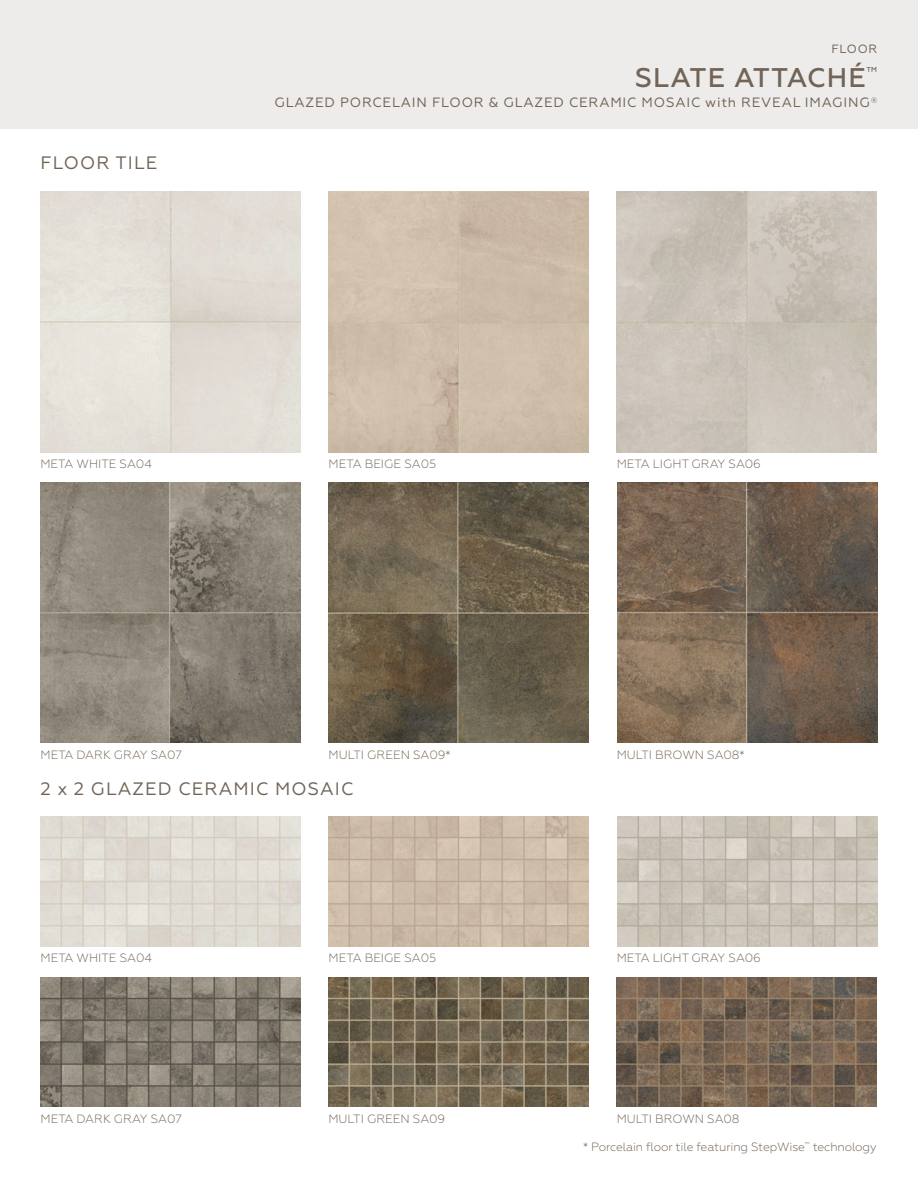
<style>
.page{position:relative;width:918px;height:1188px;background:#fff}
.page>*{position:absolute;margin:0;border:0;box-sizing:border-box;transform-origin:0 0}
.t1{font:500 27px "Geometria";letter-spacing:.04em;color:#726457}
.t2{font:18px "Geometria";letter-spacing:.06em;color:#726457}
.t3{font:13.5px "Geometria";letter-spacing:.06em;color:#726457}
.t4{font:300 12px "Geometria";color:#726457}
.t5{font:12px "Geometria";letter-spacing:.06em;color:#726457}
</style>
<div class="page">
<div style="left:0;top:0;width:918px;height:129px;background:#eeecea"></div>
<img style="left:40px;top:192px;width:261px;height:260px">
<img style="left:617px;top:192px;width:260px;height:260px">
<img style="left:40px;top:482px;width:261px;height:261px">
<img style="left:329px;top:482px;width:260px;height:261px">
<img style="left:617px;top:482px;width:261px;height:261px">
<img style="left:40px;top:817px;width:260px;height:129px">
<img style="left:617px;top:817px;width:260px;height:129px">
<img style="left:329px;top:817px;width:259px;height:129px">
<img style="left:41px;top:978px;width:259px;height:129px">
<img style="left:329px;top:978px;width:259px;height:129px">
<img style="left:617px;top:978px;width:260px;height:129px">
<h2 class="t2" style="left:41px;top:152px;width:118px">FLOOR TILE</h2>
<p class="t5" style="left:831px;top:42px;width:47px">FLOOR</p>
<h1 class="t1" style="left:635px;top:62px;width:244px">SLATE ATTACHÉ<sup>™</sup></h1>
<p class="t3" style="left:274px;top:95px;width:605px">GLAZED PORCELAIN FLOOR &amp; GLAZED CERAMIC MOSAIC with REVEAL IMAGING<sup>®</sup></p>
<p class="t4" style="left:40px;top:457px;width:113px">META WHITE SA04</p>
<p class="t4" style="left:41px;top:748px;width:143px">META DARK GRAY SA07</p>
<p class="t4" style="left:329px;top:457px;width:109px">META BEIGE SA05</p>
<p class="t4" style="left:329px;top:748px;width:123px">MULTI GREEN SA09*</p>
<p class="t4" style="left:617px;top:457px;width:146px">META LIGHT GRAY SA06</p>
<p class="t4" style="left:617px;top:748px;width:129px">MULTI BROWN SA08*</p>
<h2 class="t2" style="left:40px;top:778px;width:314px">2 x 2 GLAZED CERAMIC MOSAIC</h2>
<p class="t4" style="left:41px;top:951px;width:113px">META WHITE SA04</p>
<p class="t4" style="left:329px;top:951px;width:109px">META BEIGE SA05</p>
<p class="t4" style="left:617px;top:951px;width:146px">META LIGHT GRAY SA06</p>
<p class="t4" style="left:41px;top:1112px;width:143px">META DARK GRAY SA07</p>
<p class="t4" style="left:328px;top:1112px;width:118px">MULTI GREEN SA09</p>
<p class="t4" style="left:617px;top:1112px;width:124px">MULTI BROWN SA08</p>
<p class="t4" style="left:583px;top:1140px;width:295px">* Porcelain floor tile featuring StepWise<sup>™</sup> technology</p>
</div>
